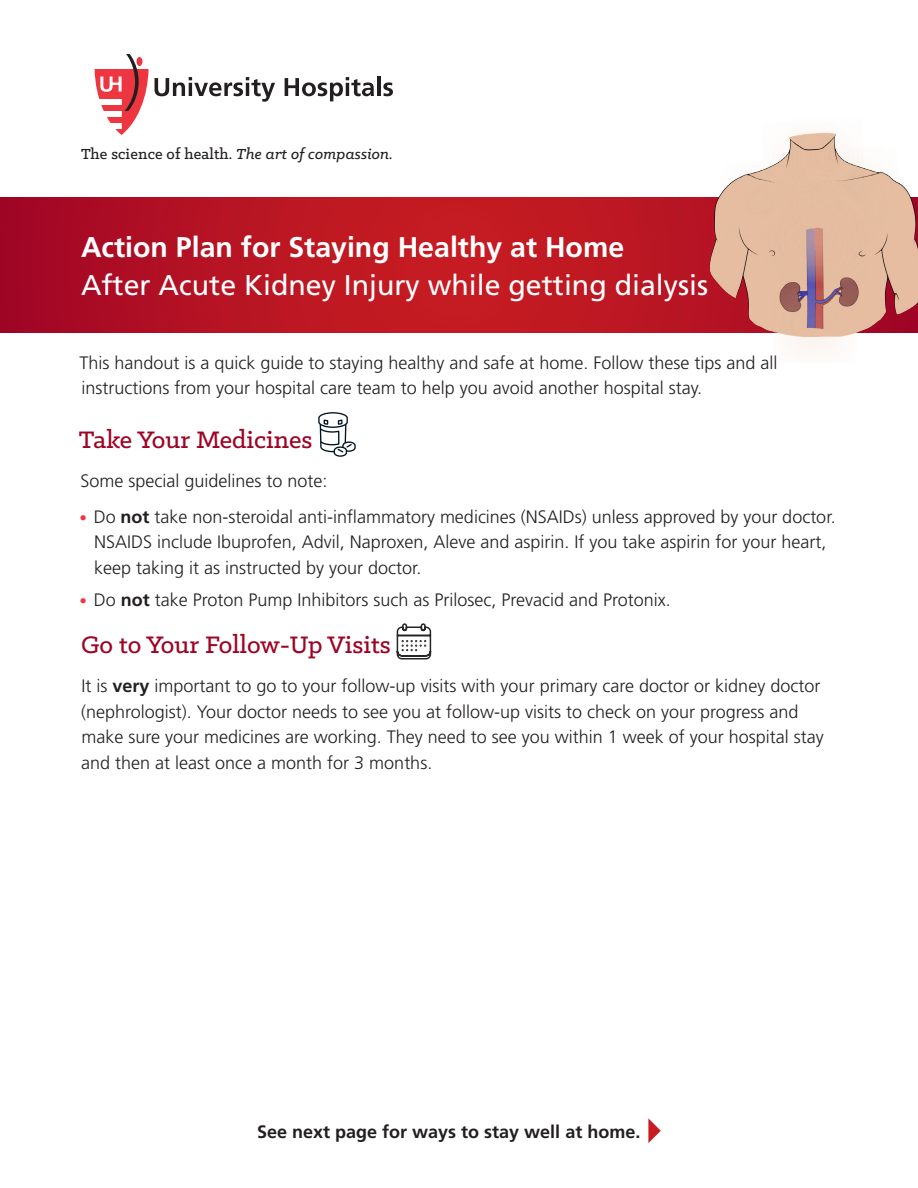
<style>
.page{position:relative;width:918px;height:1188px;background:#fff}
.page>*{position:absolute;margin:0;border:0;box-sizing:border-box;transform-origin:0 0}
.t1{font:28.5px "Frutiger LT Std";color:#fff}
.t2{font:700 28.5px "Frutiger LT Std";color:#fff}
.subhead{font:500 27px "Klinic Slab";color:#9d0425}
.body{font:300 18px/25.5px "Frutiger LT Std";color:#231f20}
.body-2{font:700 18px "Frutiger LT Std";color:#231f20}
.t3{font:500 16.5px "Klinic Slab";letter-spacing:.01em;color:#231f20}
.s1{font-style:italic}
.s2{font-size:15px;color:#ee3640}
.s3{font-weight:700}
</style>
<div class="page">
<svg style="left:0;top:198px;width:675px;height:134px;background:#b81423"></svg>
<svg style="left:318px;top:412px;width:38px;height:45px"></svg>
<svg style="left:396px;top:623px;width:36px;height:37px"></svg>
<svg style="left:95px;top:54px;width:54px;height:81px"></svg>
<svg style="left:155px;top:77px;width:120px;height:25px"></svg>
<svg style="left:285px;top:77px;width:89px;height:24px"></svg>
<hr style="left:377px;top:77px;width:4px;height:19px;background:#231f20">
<svg style="left:383px;top:82px;width:10px;height:14px"></svg>
<img style="left:675px;top:132px;width:243px;height:224px">
<svg style="left:648px;top:1118px;width:13px;height:25px"></svg>
<p class="t3" style="left:81px;top:143px;width:313px">The science of health. <span class="s1">The art of compassion.</span></p>
<p class="t2" style="left:81px;top:230px;width:545px">Action Plan for Staying Healthy at Home</p>
<p class="t1" style="left:81px;top:268px;width:629px">After Acute Kidney Injury while getting dialysis</p>
<p class="body" style="left:79px;top:350px;width:700px">This handout is a quick guide to staying healthy and safe at home. Follow these tips and all instructions from your hospital care team to help you avoid another hospital stay.</p>
<p class="subhead" style="left:79px;top:423px;width:235px">Take Your Medicines</p>
<p class="body" style="left:80px;top:469px;width:249px">Some special guidelines to note:</p>
<p class="body" style="left:94px;top:504px;width:743px;text-indent:-15px"><span class="s2">•</span> Do <span class="s3">not</span> take non-steroidal anti-inflammatory medicines (NSAIDs) unless approved by your doctor.<br>NSAIDS include Ibuprofen, Advil, Naproxen, Aleve and aspirin. If you take aspirin for your heart, keep taking it as instructed by your doctor.</p>
<p class="body" style="left:79px;top:587px;width:593px"><span class="s2">•</span> Do <span class="s3">not</span> take Proton Pump Inhibitors such as Prilosec, Prevacid and Protonix.</p>
<p class="subhead" style="left:81px;top:628px;width:311px">Go to Your Follow-Up Visits</p>
<p class="body" style="left:81px;top:674px;width:744px">It is <span class="s3">very</span> important to go to your follow-up visits with your primary care doctor or kidney doctor (nephrologist). Your doctor needs to see you at follow-up visits to check on your progress and make sure your medicines are working. They need to see you within 1 week of your hospital stay and then at least once a month for 3 months.</p>
<p class="body-2" style="left:257px;top:1121px;width:385px">See next page for ways to stay well at home.</p>
</div>
